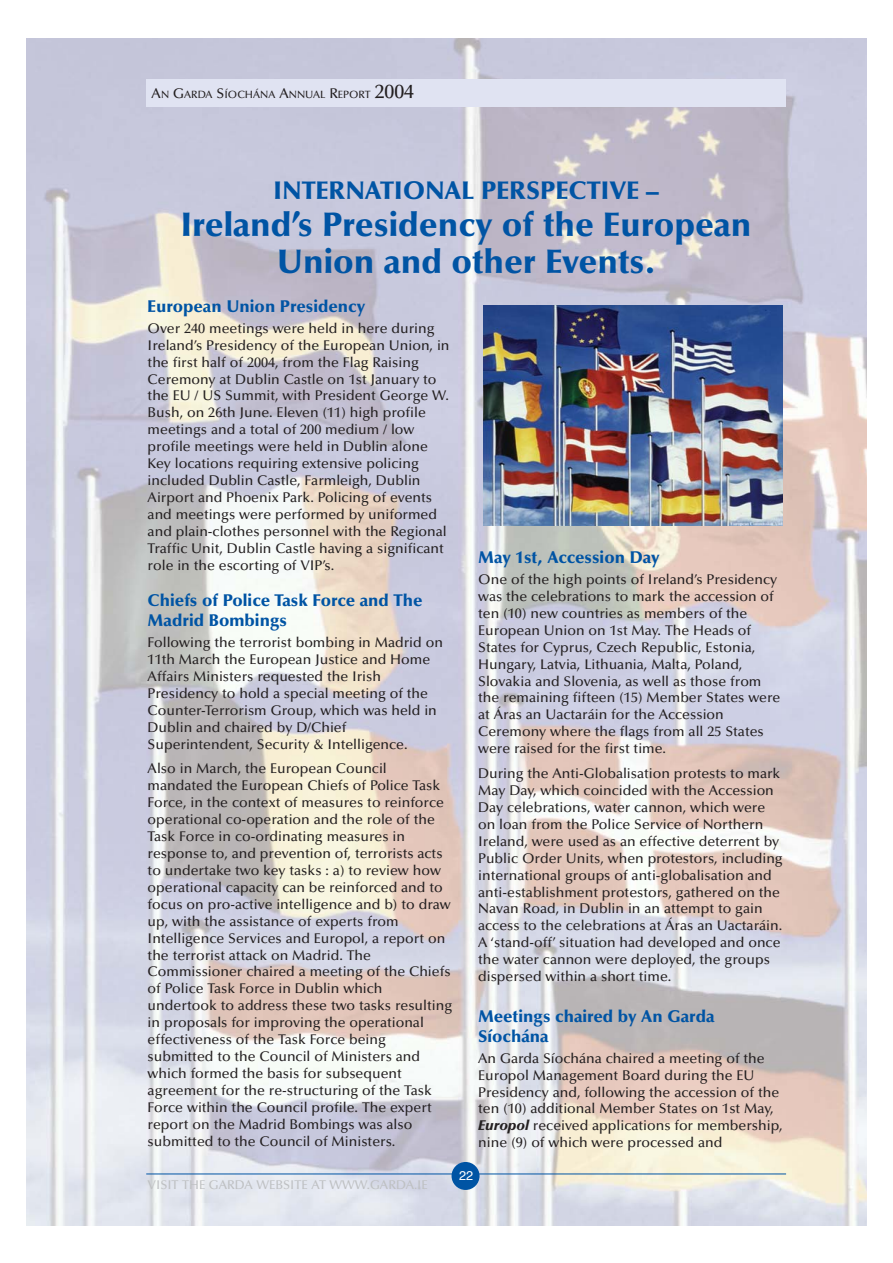
<style>
.page{position:relative;width:893px;height:1263px;background:#fff}
.page>*{position:absolute;margin:0;border:0;box-sizing:border-box;transform-origin:0 0}
.t1{font:900 33.9px/36.6px "Optima";color:#0054a4;text-align:center}
.t2{font:900 25.35px "Optima";color:#0054a4}
.t3{font:900 16.95px/19.8px "Optima";color:#0054a4}
.t4{font:500 14.1px/17px "Optima";color:#231f20}
.t5{font:500 12.75px "Optima";color:#bec0c2}
.t6{font:12.75px "Helvetica";color:#fff}
.t7{font:500 10.65px "Optima";color:#231f20}
.s1{font-size:14.1px}
.s2{font-size:19.8px}
.s3{font-weight:900;font-style:italic}
</style>
<div class="page">
<img style="left:26px;top:39px;width:840px;height:1187px">
<hr style="left:146px;top:1174px;width:640px;height:1px;background:#0054a4">
<div style="left:451px;top:1162px;width:28px;height:28px;background:#0054a4;border-radius:50%"></div>
<div style="left:146px;top:79px;width:640px;height:28px;background:#e0e3f2"></div>
<img style="left:483px;top:305px;width:299px;height:221px">
<p class="t7" style="left:152px;top:90px;width:264px"><span class="s1">A</span>N <span class="s1">G</span>ARDA <span class="s1">S</span>ÍOCHÁNA <span class="s1">A</span>NNUAL <span class="s1">R</span>EPORT <span class="s2">2004</span></p>
<h2 class="t2" style="left:273px;top:180px;width:386px">INTERNATIONAL PERSPECTIVE –</h2>
<h1 class="t1" style="left:181px;top:209px;width:572px">Ireland’s Presidency of the European<br>Union and other Events.</h1>
<p class="t3" style="left:148px;top:298px;width:219px">European Union Presidency</p>
<p class="t4" style="left:148px;top:321px;width:303px">Over 240 meetings were held in here during Ireland’s Presidency of the European Union, in the first half of 2004, from the Flag Raising Ceremony at Dublin Castle on 1st January to the EU / US Summit, with President George W.<br>Bush, on 26th June. Eleven (11) high profile meetings and a total of 200 medium / low profile meetings were held in Dublin alone Key locations requiring extensive policing included Dublin Castle, Farmleigh, Dublin Airport and Phoenix Park. Policing of events and meetings were performed by uniformed and plain-clothes personnel with the Regional Traffic Unit, Dublin Castle having a significant role in the escorting of VIP’s.</p>
<p class="t3" style="left:148px;top:592px;width:276px">Chiefs of Police Task Force and The<br>Madrid Bombings</p>
<p class="t4" style="left:148px;top:635px;width:297px">Following the terrorist bombing in Madrid on 11th March the European Justice and Home Affairs Ministers requested the Irish Presidency to hold a special meeting of the Counter-Terrorism Group, which was held in Dublin and chaired by D/Chief Superintendent, Security &amp; Intelligence.</p>
<p class="t4" style="left:148px;top:762px;width:306px">Also in March, the European Council mandated the European Chiefs of Police Task Force, in the context of measures to reinforce operational co-operation and the role of the Task Force in co-ordinating measures in response to, and prevention of, terrorists acts to undertake two key tasks : a) to review how operational capacity can be reinforced and to focus on pro-active intelligence and b) to draw up, with the assistance of experts from Intelligence Services and Europol, a report on the terrorist attack on Madrid. The Commissioner chaired a meeting of the Chiefs of Police Task Force in Dublin which undertook to address these two tasks resulting in proposals for improving the operational effectiveness of the Task Force being submitted to the Council of Ministers and which formed the basis for subsequent agreement for the re-structuring of the Task Force within the Council profile. The expert report on the Madrid Bombings was also submitted to the Council of Ministers.</p>
<p class="t3" style="left:478px;top:549px;width:183px">May 1st, Accession Day</p>
<p class="t4" style="left:478px;top:572px;width:304px">One of the high points of Ireland’s Presidency was the celebrations to mark the accession of ten (10) new countries as members of the European Union on 1st May. The Heads of States for Cyprus, Czech Republic, Estonia, Hungary, Latvia, Lithuania, Malta, Poland, Slovakia and Slovenia, as well as those from the remaining fifteen (15) Member States were at Áras an Uactaráin for the Accession Ceremony where the flags from all 25 States were raised for the first time.</p>
<p class="t4" style="left:478px;top:766px;width:306px">During the Anti-Globalisation protests to mark May Day, which coincided with the Accession Day celebrations, water cannon, which were on loan from the Police Service of Northern Ireland, were used as an effective deterrent by Public Order Units, when protestors, including international groups of anti-globalisation and anti-establishment protestors, gathered on the Navan Road, in Dublin in an attempt to gain access to the celebrations at Áras an Uactaráin.<br>A ‘stand-off’ situation had developed and once the water cannon were deployed, the groups dispersed within a short time.</p>
<p class="t3" style="left:478px;top:1008px;width:238px">Meetings chaired by An Garda<br>Síochána</p>
<p class="t4" style="left:478px;top:1051px;width:306px">An Garda Síochána chaired a meeting of the Europol Management Board during the EU Presidency and, following the accession of the ten (10) additional Member States on 1st May, <span class="s3">Europol</span> received applications for membership, nine (9) of which were processed and</p>
<p class="t5" style="left:148px;top:1179px;width:282px">VISIT THE GARDA WEBSITE AT WWW.GARDA.IE</p>
<p class="t6" style="left:459px;top:1170px;width:16px">22</p>
</div>
